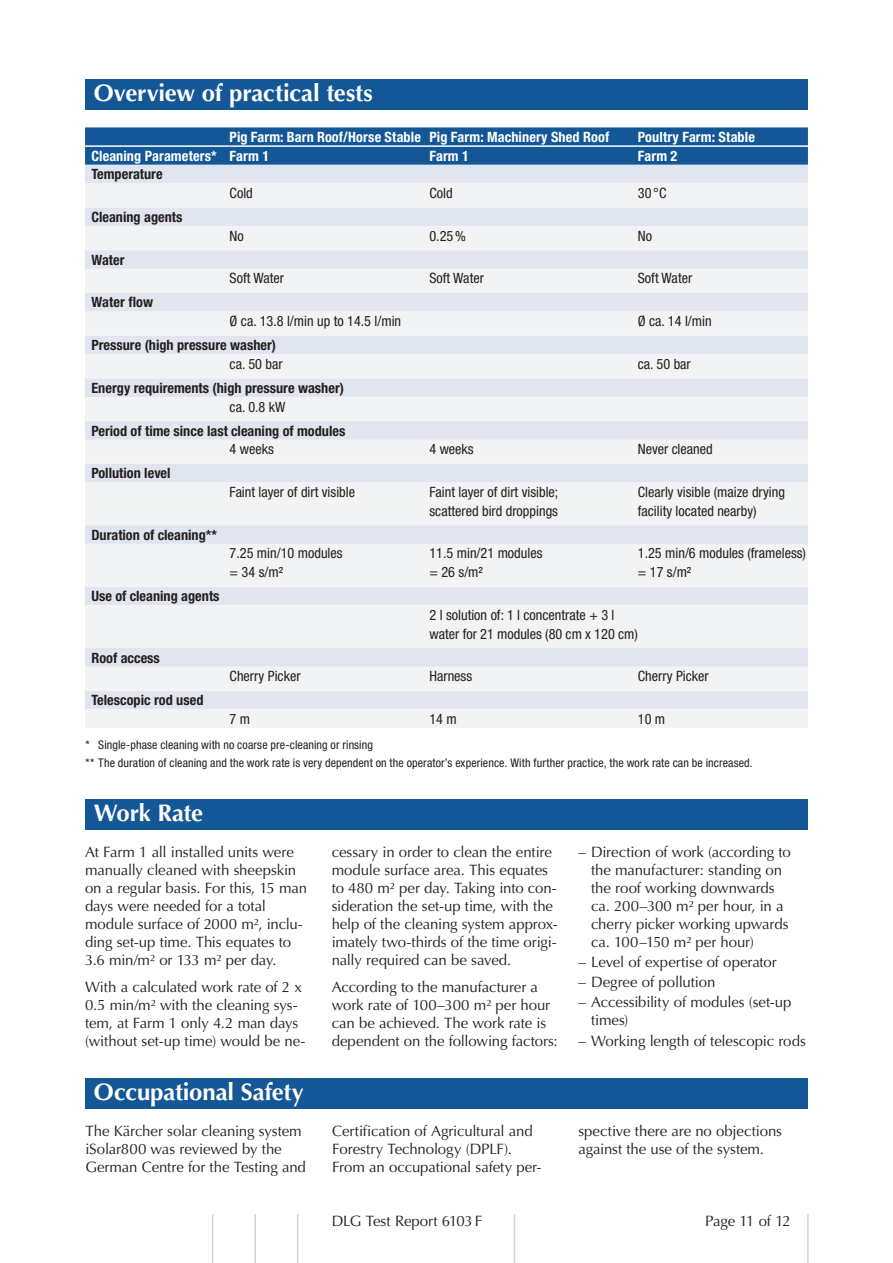
<style>
.page{position:relative;width:893px;height:1263px;background:#fff}
.page>*{position:absolute;margin:0;border:0;box-sizing:border-box;transform-origin:0 0}
.t1{font:700 24px "Optima LT Std";letter-spacing:-.01em;color:#fff}
.t2{font:15px/18px "Optima LT Std";letter-spacing:-.01em;color:#231f20}
.t3{font:condensed 14.25px/18.8px "Helvetica Neue LT Std";color:#231f20}
.t4{font:700 condensed 14.25px "Helvetica Neue LT Std";color:#231f20}
.t5{font:700 condensed 14.25px "Helvetica Neue LT Std";letter-spacing:.005em;color:#fff}
.t6{font:condensed 12px/18px "Helvetica Neue LT Std";letter-spacing:.01em;color:#231f20}
</style>
<div class="page">
<hr style="left:297px;top:1214px;width:1px;height:49px;background:#d1d2d4">
<hr style="left:254px;top:1214px;width:2px;height:49px;background:#d1d2d4">
<hr style="left:212px;top:1214px;width:1px;height:49px;background:#d1d2d4">
<hr style="left:514px;top:1214px;width:1px;height:49px;background:#d1d2d4">
<hr style="left:807px;top:1214px;width:2px;height:49px;background:#d1d2d4">
<div style="left:85px;top:799px;width:723px;height:30px;background:#145796"></div>
<div style="left:85px;top:79px;width:723px;height:30px;background:#145796"></div>
<div style="left:85px;top:1078px;width:723px;height:30px;background:#145796"></div>
<div style="left:85px;top:127px;width:723px;height:38px;background:#145796"></div>
<div style="left:85px;top:165px;width:723px;height:18px;background:#e1e5f0"></div>
<svg style="left:85px;top:183px;width:723px;height:545px;fill:#f2f3f4"></svg>
<svg style="left:85px;top:202px;width:723px;height:483px;fill:#f2f3f4"></svg>
<hr style="left:85px;top:145px;width:145px;height:2px;background:#fff">
<hr style="left:230px;top:145px;width:191px;height:2px;background:#fff">
<hr style="left:421px;top:145px;width:217px;height:2px;background:#fff">
<hr style="left:638px;top:145px;width:170px;height:2px;background:#fff">
<h1 class="t1" style="left:94px;top:79px;width:280px">Overview of practical tests</h1>
<p class="t5" style="left:230px;top:128px;width:381px">Pig Farm: Barn Roof/Horse Stable Pig Farm: Machinery Shed Roof</p>
<p class="t5" style="left:638px;top:128px;width:119px">Poultry Farm: Stable</p>
<p class="t5" style="left:91px;top:147px;width:179px">Cleaning Parameters* Farm 1</p>
<p class="t5" style="left:429px;top:147px;width:41px">Farm 1</p>
<p class="t5" style="left:638px;top:147px;width:41px">Farm 2</p>
<p class="t4" style="left:91px;top:166px;width:73px">Temperature</p>
<p class="t3" style="left:230px;top:183px;width:25px">Cold</p>
<p class="t3" style="left:429px;top:183px;width:25px">Cold</p>
<p class="t3" style="left:638px;top:183px;width:30px">30 °C</p>
<p class="t4" style="left:91px;top:208px;width:92px">Cleaning agents</p>
<p class="t3" style="left:230px;top:226px;width:16px">No</p>
<p class="t3" style="left:429px;top:226px;width:38px">0.25%</p>
<p class="t3" style="left:638px;top:226px;width:16px">No</p>
<p class="t4" style="left:91px;top:251px;width:34px">Water</p>
<p class="t3" style="left:230px;top:269px;width:56px">Soft Water</p>
<p class="t3" style="left:429px;top:269px;width:56px">Soft Water</p>
<p class="t3" style="left:638px;top:269px;width:56px">Soft Water</p>
<p class="t4" style="left:91px;top:294px;width:63px">Water flow</p>
<p class="t3" style="left:230px;top:312px;width:173px">Ø ca. 13.8 l/min up to 14.5 l/min</p>
<p class="t3" style="left:638px;top:312px;width:75px">Ø ca. 14 l/min</p>
<p class="t4" style="left:91px;top:336px;width:186px">Pressure (high pressure washer)</p>
<p class="t3" style="left:230px;top:354px;width:54px">ca. 50 bar</p>
<p class="t3" style="left:638px;top:354px;width:54px">ca. 50 bar</p>
<p class="t4" style="left:91px;top:379px;width:254px">Energy requirements (high pressure washer)</p>
<p class="t3" style="left:230px;top:397px;width:57px">ca. 0.8 kW</p>
<p class="t4" style="left:91px;top:422px;width:255px">Period of time since last cleaning of modules</p>
<p class="t3" style="left:230px;top:440px;width:46px">4 weeks</p>
<p class="t3" style="left:429px;top:440px;width:46px">4 weeks</p>
<p class="t3" style="left:638px;top:440px;width:76px">Never cleaned</p>
<p class="t4" style="left:91px;top:465px;width:81px">Pollution level</p>
<p class="t3" style="left:230px;top:482px;width:127px">Faint layer of dirt visible</p>
<p class="t3" style="left:429px;top:482px;width:130px">Faint layer of dirt visible;</p>
<p class="t3" style="left:638px;top:482px;width:149px">Clearly visible (maize drying</p>
<p class="t3" style="left:429px;top:501px;width:130px">scattered bird droppings</p>
<p class="t3" style="left:638px;top:501px;width:120px">facility located nearby)</p>
<p class="t4" style="left:91px;top:526px;width:127px">Duration of cleaning**</p>
<p class="t3" style="left:230px;top:544px;width:115px">7.25 min/10 modules</p>
<p class="t3" style="left:429px;top:544px;width:115px">11.5 min/21 modules</p>
<p class="t3" style="left:638px;top:544px;width:170px">1.25 min/6 modules (frameless)</p>
<p class="t3" style="left:230px;top:563px;width:55px">= 34 s/m²</p>
<p class="t3" style="left:429px;top:563px;width:55px">= 26 s/m²</p>
<p class="t3" style="left:638px;top:563px;width:55px">= 17 s/m²</p>
<p class="t4" style="left:91px;top:587px;width:130px">Use of cleaning agents</p>
<p class="t3" style="left:429px;top:605px;width:210px">2 l solution of: 1 l concentrate + 3 l water for 21 modules (80 cm x 120 cm)</p>
<p class="t4" style="left:91px;top:649px;width:70px">Roof access</p>
<p class="t3" style="left:230px;top:667px;width:72px">Cherry Picker</p>
<p class="t3" style="left:429px;top:667px;width:44px">Harness</p>
<p class="t3" style="left:638px;top:667px;width:72px">Cherry Picker</p>
<p class="t4" style="left:91px;top:691px;width:114px">Telescopic rod used</p>
<p class="t3" style="left:230px;top:709px;width:22px">7 m</p>
<p class="t3" style="left:429px;top:709px;width:29px">14 m</p>
<p class="t3" style="left:638px;top:709px;width:29px">10 m</p>
<p class="t6" style="left:85px;top:735px;width:669px">* Single-phase cleaning with no coarse pre-cleaning or rinsing<br>** The duration of cleaning and the work rate is very dependent on the operator’s experience. With further practice, the work rate can be increased.</p>
<h1 class="t1" style="left:94px;top:799px;width:111px">Work Rate</h1>
<p class="t2" style="left:85px;top:843px;width:223px">At Farm 1 all installed units were manually cleaned with sheepskin on a regular basis. For this, 15 man days were needed for a total module surface of 2000 m², inclu&shy;ding set-up time. This equates to<br>3.6 min/m² or 133 m² per day.</p>
<p class="t2" style="left:85px;top:978px;width:221px">With a calculated work rate of 2 x<br>0.5 min/m² with the cleaning sys&shy;tem, at Farm 1 only 4.2 man days (without set-up time) would be ne-</p>
<h1 class="t1" style="left:94px;top:1078px;width:211px">Occupational Safety</h1>
<p class="t2" style="left:85px;top:1122px;width:222px">The Kärcher solar cleaning system iSolar800 was reviewed by the<br>German Centre for the Testing and</p>
<p class="t2" style="left:332px;top:843px;width:228px">cessary in order to clean the entire module surface area. This equates to 480 m² per day. Taking into con&shy;sideration the set-up time, with the help of the cleaning system approx&shy;imately two-thirds of the time origi&shy;nally required can be saved.</p>
<p class="t2" style="left:332px;top:978px;width:228px">According to the manufacturer a work rate of 100–300 m² per hour can be achieved. The work rate is dependent on the following factors:</p>
<p class="t2" style="left:591px;top:843px;width:201px;text-indent:-13px">– Direction of work (according to the manufacturer: standing on the roof working downwards ca. 200–300 m² per hour, in a cherry picker working upwards ca. 100–150 m² per hour)</p>
<p class="t2" style="left:578px;top:953px;width:200px">– Level of expertise of operator</p>
<p class="t2" style="left:578px;top:973px;width:139px">– Degree of pollution</p>
<p class="t2" style="left:591px;top:993px;width:202px;text-indent:-13px">– Accessibility of modules (set-up times)</p>
<p class="t2" style="left:578px;top:1032px;width:229px">– Working length of telescopic rods</p>
<p class="t2" style="left:332px;top:1122px;width:211px">Certification of Agricultural and<br>Forestry Technology (DPLF).<br>From an occupational safety per-</p>
<p class="t2" style="left:578px;top:1122px;width:205px">spective there are no objections against the use of the system.</p>
<p class="t2" style="left:332px;top:1212px;width:152px">DLG Test Report 6103F</p>
<p class="t2" style="left:705px;top:1212px;width:87px">Page 11 of 12</p>
</div>
